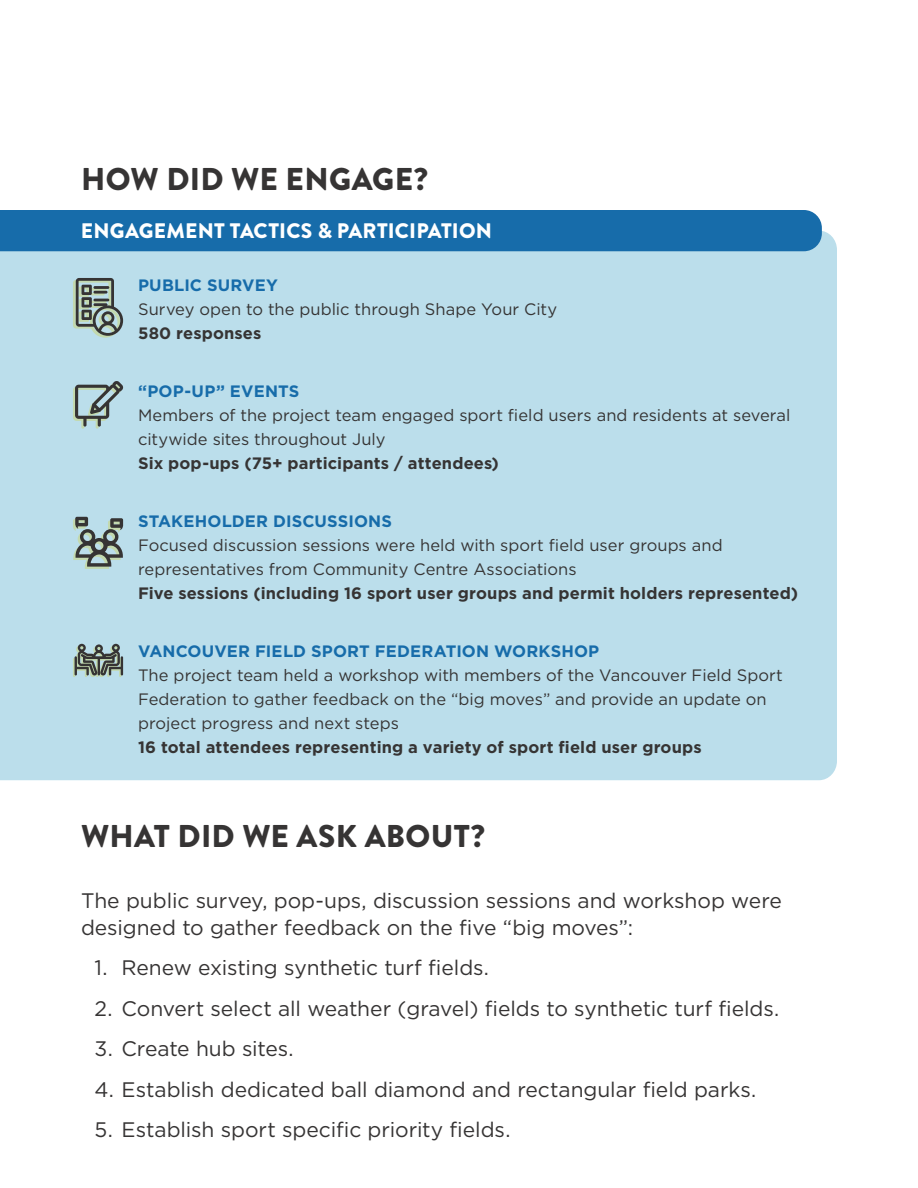
<style>
.page{position:relative;width:918px;height:1188px;background:#fff}
.page>*{position:absolute;margin:0;border:0;box-sizing:border-box;transform-origin:0 0}
.Heading_3{font:900 31.5px "Brandon Grotesque";letter-spacing:.01em;color:#363434}
.Body_Copy_Large{font:21px/27px "Gotham";letter-spacing:-.005em;color:#363434}
.Call_Out_Box_Heading{font:900 21px "Brandon Grotesque";letter-spacing:.01em;color:#fff}
.Body_Copy{font:16.5px/24px "Gotham";color:#363434}
.s1{font-weight:700;color:#176caa}
.s2{font-weight:700}
</style>
<div class="page">
<div style="left:0;top:231px;width:837px;height:549px;background:#bbdeeb"></div>
<div style="left:0;top:210px;width:822px;height:41px;background:#176caa"></div>
<svg style="left:73px;top:278px;width:50px;height:60px;background:#8a9c95"></svg>
<svg style="left:73px;top:517px;width:50px;height:52px;background:#899b99"></svg>
<svg style="left:73px;top:381px;width:50px;height:48px;background:#96adaf"></svg>
<svg style="left:73px;top:644px;width:50px;height:33px;background:#7b8a84"></svg>
<p class="Heading_3" style="left:81px;top:157px;width:348px">HOW DID WE ENGAGE?</p>
<p class="Call_Out_Box_Heading" style="left:81px;top:216px;width:413px">ENGAGEMENT TACTICS &amp; PARTICIPATION</p>
<p class="Body_Copy" style="left:138px;top:273px;width:421px"><span class="s1">PUBLIC SURVEY<br></span>Survey open to the public through Shape Your City<br><span class="s2">580 responses</span></p>
<p class="Body_Copy" style="left:138px;top:379px;width:654px"><span class="s1">“POP-UP” EVENTS<br></span>Members of the project team engaged sport field users and residents at several citywide sites throughout July<br><span class="s2">Six pop-ups (75+ participants / attendees)</span></p>
<p class="Body_Copy" style="left:138px;top:509px;width:662px"><span class="s1">STAKEHOLDER DISCUSSIONS<br></span>Focused discussion sessions were held with sport field user groups and representatives from Community Centre Associations<br><span class="s2">Five sessions (including 16 sport user groups and permit holders represented)</span></p>
<p class="Body_Copy" style="left:138px;top:639px;width:646px"><span class="s1">VANCOUVER FIELD SPORT FEDERATION WORKSHOP<br></span>The project team held a workshop with members of the Vancouver Field Sport Federation to gather feedback on the “big moves” and provide an update on project progress and next steps<br><span class="s2">16 total attendees representing a variety of sport field user groups</span></p>
<p class="Heading_3" style="left:81px;top:814px;width:405px">WHAT DID WE ASK ABOUT?</p>
<p class="Body_Copy_Large" style="left:81px;top:887px;width:702px">The public survey, pop-ups, discussion sessions and workshop were designed to gather feedback on the five “big moves”:</p>
<p class="Body_Copy_Large" style="left:94px;top:954px;width:396px">1. Renew existing synthetic turf fields.</p>
<p class="Body_Copy_Large" style="left:94px;top:995px;width:686px">2. Convert select all weather (gravel) fields to synthetic turf fields.</p>
<p class="Body_Copy_Large" style="left:94px;top:1035px;width:201px">3. Create hub sites.</p>
<p class="Body_Copy_Large" style="left:94px;top:1076px;width:663px">4. Establish dedicated ball diamond and rectangular field parks.</p>
<p class="Body_Copy_Large" style="left:94px;top:1116px;width:417px">5. Establish sport specific priority fields.</p>
</div>
